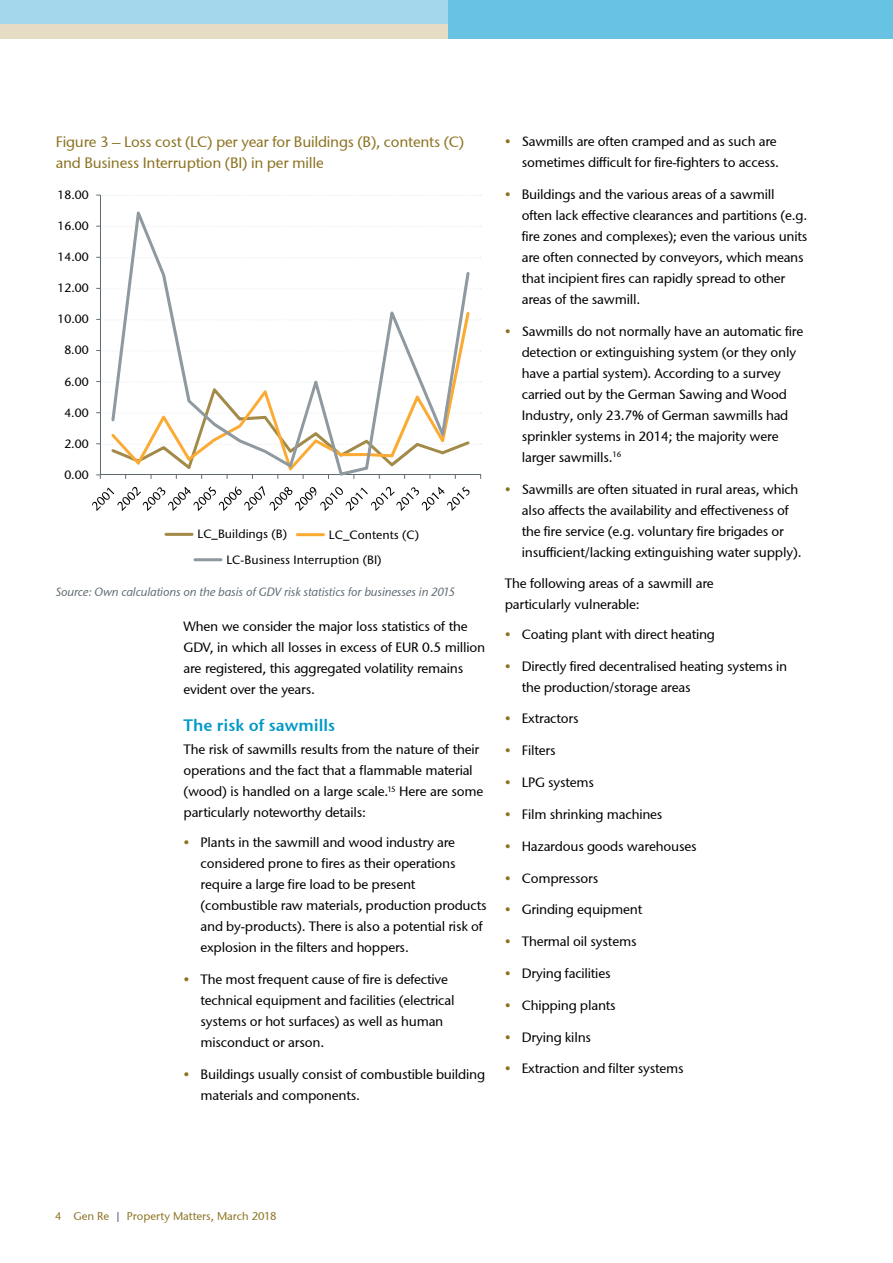
<style>
.page{position:relative;width:893px;height:1263px;background:#fff}
.page>*{position:absolute;margin:0;border:0;box-sizing:border-box;transform-origin:0 0}
.t1{font:600 16.5px "Stone Sans GC Re";color:#0099c7}
.t2{font:15px/21px "Stone Sans GC Re";letter-spacing:-.015em;color:#8c7322}
.t3{font:13.5px/21px "Stone Sans GC Re";letter-spacing:-.015em;color:#000}
.t4{font:12.15px/24.9px "Stone Sans GC Re";letter-spacing:.005em;color:#000}
.t5{font:italic 12px "Stone Sans GC Re";letter-spacing:-.015em;color:#5d6970}
.t6{font:11.25px "Stone Sans GC Re";color:#8c7322}
.s1{color:#8c7322}
.s2{color:#5d6970}
</style>
<div class="page">
<div style="left:0;top:0;width:893px;height:38px;background:#e6dbc3"></div>
<div style="left:0;top:0;width:893px;height:23px;background:#a4d7ec"></div>
<div style="left:448px;top:0;width:445px;height:38px;background:#68c2e2"></div>
<hr style="left:100px;top:195px;width:1px;height:280px;background:#5d6970">
<svg style="left:96px;top:350px;width:385px;height:2px"></svg>
<svg style="left:96px;top:319px;width:385px;height:2px"></svg>
<svg style="left:96px;top:288px;width:385px;height:2px"></svg>
<svg style="left:96px;top:257px;width:385px;height:1px"></svg>
<svg style="left:96px;top:226px;width:385px;height:1px"></svg>
<svg style="left:96px;top:195px;width:385px;height:1px"></svg>
<svg style="left:96px;top:381px;width:385px;height:98px"></svg>
<svg style="left:111px;top:211px;width:359px;height:265px"></svg>
<svg style="left:92px;top:486px;width:378px;height:25px"></svg>
<hr style="left:165px;top:533px;width:28px;height:3px;background:#a28a48;border-radius:2px">
<hr style="left:296px;top:533px;width:29px;height:3px;background:#fbaa34;border-radius:2px">
<hr style="left:194px;top:558px;width:28px;height:3px;background:#8e99a0;border-radius:2px">
<p class="t2" style="left:56px;top:131px;width:410px">Figure 3 – Loss cost (LC) per year for Buildings (B), contents (C) and Business Interruption (BI) in per mille</p>
<p class="t4" style="left:57px;top:182px;width:33px">18.00</p>
<p class="t4" style="left:57px;top:213px;width:33px">16.00</p>
<p class="t4" style="left:57px;top:244px;width:33px">14.00</p>
<p class="t4" style="left:57px;top:275px;width:33px">12.00</p>
<p class="t4" style="left:57px;top:307px;width:33px">10.00</p>
<p class="t4" style="left:64px;top:338px;width:26px">8.00</p>
<p class="t4" style="left:64px;top:369px;width:26px">6.00</p>
<p class="t4" style="left:64px;top:400px;width:26px">4.00</p>
<p class="t4" style="left:64px;top:431px;width:26px">2.00</p>
<p class="t4" style="left:64px;top:462px;width:26px">0.00</p>
<p class="t4" style="left:197px;top:521px;width:91px">LC_Buildings (B)</p>
<p class="t4" style="left:226px;top:522px;width:194px;text-indent:102px">LC_Contents (C)<br>LC-Business Interruption (BI)</p>
<p class="t5" style="left:56px;top:584px;width:401px">Source: Own calculations on the basis of GDV risk statistics for businesses in 2015</p>
<p class="t3" style="left:184px;top:616px;width:303px">When we consider the major loss statistics of the GDV, in which all losses in excess of EUR 0.5 million are registered, this aggregated volatility remains evident over the years.</p>
<p class="t1" style="left:184px;top:715px;width:153px">The risk of sawmills</p>
<p class="t3" style="left:184px;top:739px;width:301px">The risk of sawmills results from the nature of their operations and the fact that a flammable material (wood) is handled on a large scale.<sup>15</sup> Here are some particularly noteworthy details:</p>
<p class="t3" style="left:201px;top:831px;width:288px;text-indent:-17px"><span class="s1">•</span> Plants in the sawmill and wood industry are considered prone to fires as their operations require a large fire load to be present (combustible raw materials, production products and by-products). There is also a potential risk of explosion in the filters and hoppers.</p>
<p class="t3" style="left:201px;top:968px;width:256px;text-indent:-17px"><span class="s1">•</span> The most frequent cause of fire is defective technical equipment and facilities (electrical systems or hot surfaces) as well as human misconduct or arson.</p>
<p class="t3" style="left:201px;top:1063px;width:286px;text-indent:-17px"><span class="s1">•</span> Buildings usually consist of combustible building materials and components.</p>
<p class="t3" style="left:505px;top:131px;width:276px;text-align:right"><span class="s1">•</span> Sawmills are often cramped and as such are sometimes difficult for fire-fighters to access.</p>
<p class="t3" style="left:522px;top:184px;width:287px;text-indent:-17px"><span class="s1">•</span> Buildings and the various areas of a sawmill often lack effective clearances and partitions (e.g. fire zones and complexes); even the various units are often connected by conveyors, which means that incipient fires can rapidly spread to other areas of the sawmill.</p>
<p class="t3" style="left:522px;top:320px;width:283px;text-indent:-17px"><span class="s1">•</span> Sawmills do not normally have an automatic fire detection or extinguishing system (or they only have a partial system). According to a survey carried out by the German Sawing and Wood Industry, only 23.7% of German sawmills had sprinkler systems in 2014; the majority were larger sawmills.<sup>16</sup></p>
<p class="t3" style="left:522px;top:478px;width:281px;text-indent:-17px"><span class="s1">•</span> Sawmills are often situated in rural areas, which also affects the availability and effectiveness of the fire service (e.g. voluntary fire brigades or insufficient/lacking extinguishing water supply).</p>
<p class="t3" style="left:505px;top:573px;width:211px">The following areas of a sawmill are particularly vulnerable:</p>
<p class="t3" style="left:505px;top:624px;width:212px"><span class="s1">•</span> Coating plant with direct heating</p>
<p class="t3" style="left:522px;top:655px;width:267px;text-indent:-17px"><span class="s1">•</span> Directly fired decentralised heating systems in the production/storage areas</p>
<p class="t3" style="left:505px;top:708px;width:75px"><span class="s1">•</span> Extractors</p>
<p class="t3" style="left:505px;top:740px;width:52px"><span class="s1">•</span> Filters</p>
<p class="t3" style="left:505px;top:772px;width:91px"><span class="s1">•</span> LPG systems</p>
<p class="t3" style="left:505px;top:804px;width:159px"><span class="s1">•</span> Film shrinking machines</p>
<p class="t3" style="left:505px;top:835px;width:193px"><span class="s1">•</span> Hazardous goods warehouses</p>
<p class="t3" style="left:505px;top:867px;width:95px"><span class="s1">•</span> Compressors</p>
<p class="t3" style="left:505px;top:899px;width:139px"><span class="s1">•</span> Grinding equipment</p>
<p class="t3" style="left:505px;top:931px;width:133px"><span class="s1">•</span> Thermal oil systems</p>
<p class="t3" style="left:505px;top:963px;width:107px"><span class="s1">•</span> Drying facilities</p>
<p class="t3" style="left:505px;top:994px;width:113px"><span class="s1">•</span> Chipping plants</p>
<p class="t3" style="left:505px;top:1026px;width:88px"><span class="s1">•</span> Drying kilns</p>
<p class="t3" style="left:505px;top:1058px;width:180px"><span class="s1">•</span> Extraction and filter systems</p>
<p class="t6" style="left:55px;top:1209px;width:223px">4 Gen Re <span class="s2">|</span> Property Matters, March 2018</p>
</div>
